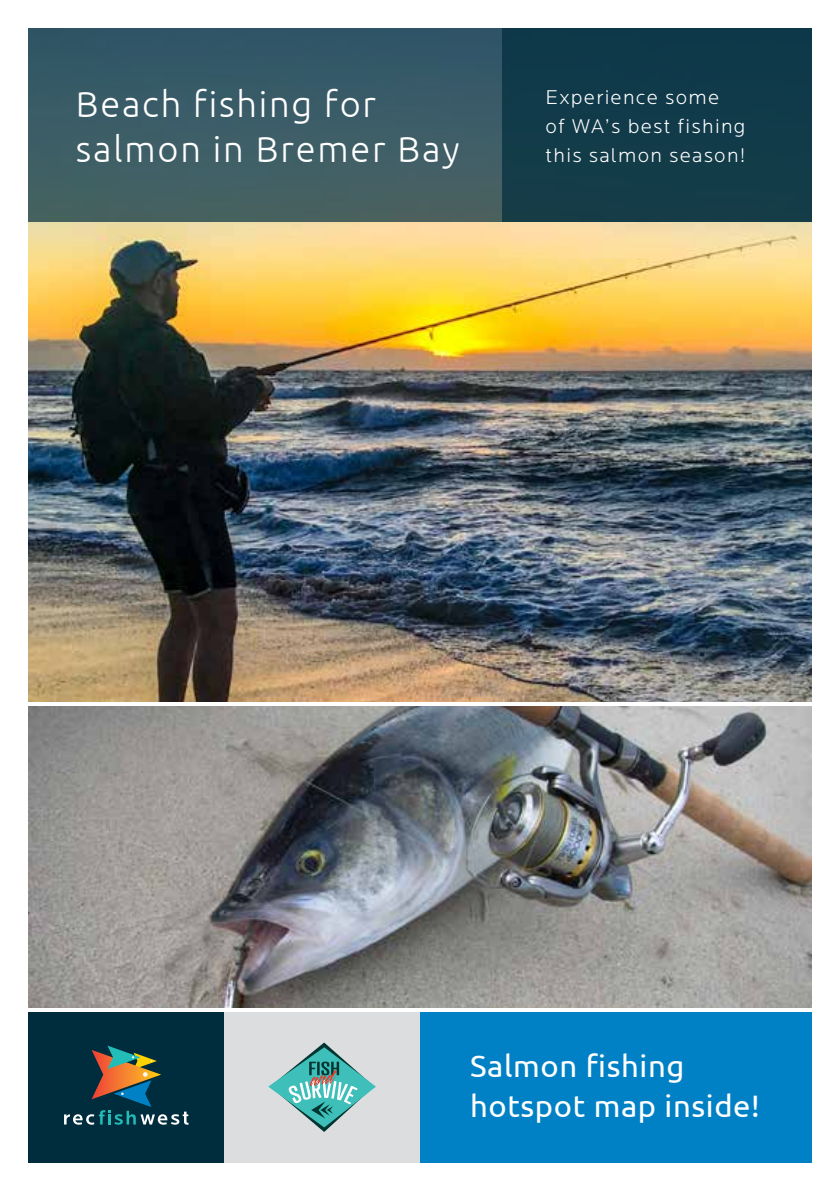
<style>
.page{position:relative;width:840px;height:1191px;background:#fff}
.page>*{position:absolute;margin:0;border:0;box-sizing:border-box;transform-origin:0 0}
.t1{font:300 36.2px/45.6px "Ubuntu";letter-spacing:.05em;color:#fff}
.t2{font:31px/40px "Ubuntu";letter-spacing:.02em;color:#fff}
.t3{font:300 20.6px/29.2px "Locator";letter-spacing:.06em;color:#fff}
</style>
<div class="page">
<img style="left:28px;top:706px;width:783px;height:301px">
<img style="left:28px;top:222px;width:783px;height:480px">
<div style="left:28px;top:1011px;width:196px;height:151px;background:#002d3d"></div>
<div style="left:420px;top:1011px;width:391px;height:151px;background:#0081c6"></div>
<div style="left:224px;top:1011px;width:196px;height:151px;background:#dcddde"></div>
<svg style="left:64px;top:1045px;width:124px;height:79px"></svg>
<svg style="left:268px;top:1042px;width:108px;height:90px"></svg>
<div style="left:28px;top:28px;width:783px;height:194px;background:linear-gradient(to bottom,#2e5569,#496362)"></div>
<div style="left:501px;top:28px;width:310px;height:194px;background:#113b49"></div>
<h1 class="t1" style="left:76px;top:80px;width:385px">Beach fishing for salmon in Bremer Bay</h1>
<p class="t3" style="left:545px;top:83px;width:201px">Experience some<br>of WA’s best fishing this salmon season!</p>
<h2 class="t2" style="left:470px;top:1045px;width:291px">Salmon fishing hotspot map inside!</h2>
</div>
